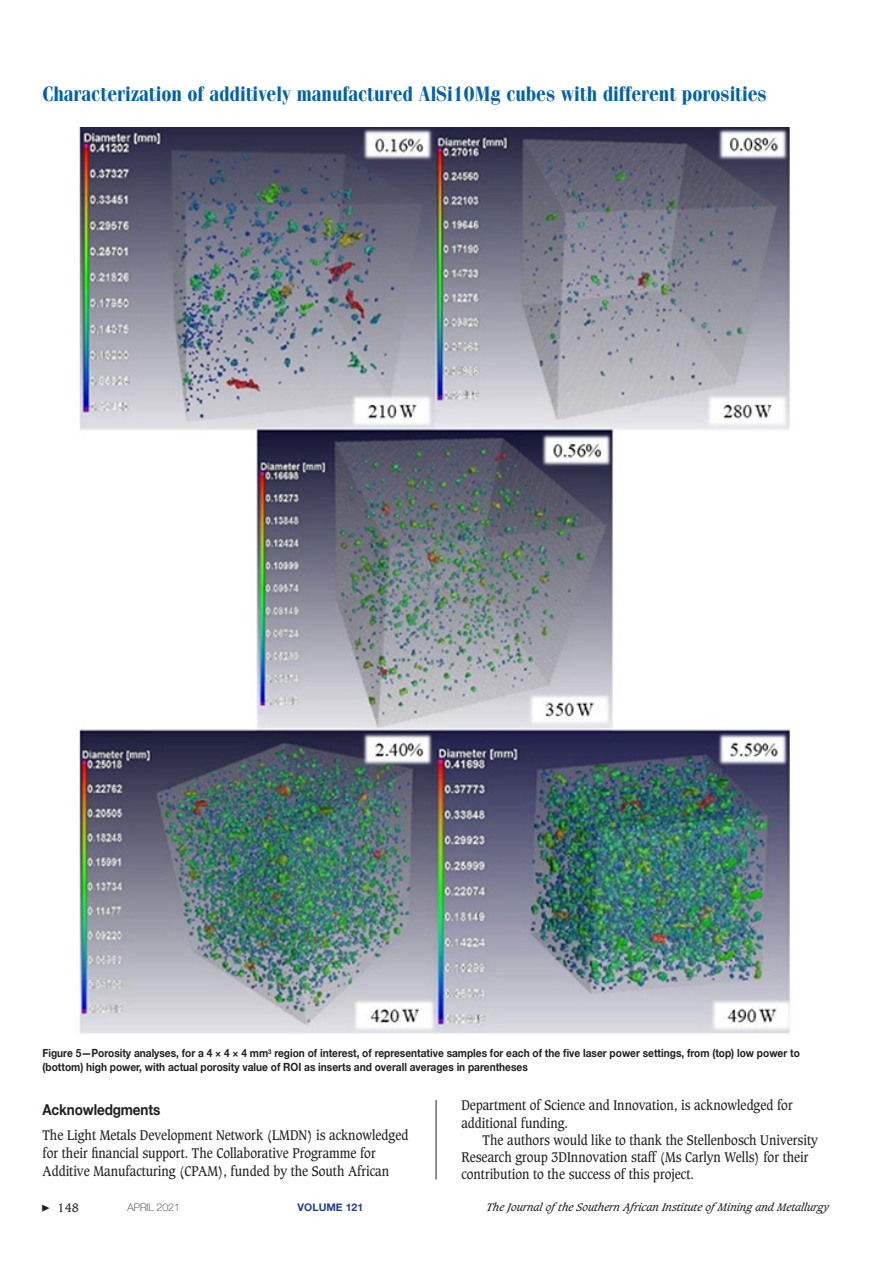
<style>
.page{position:relative;width:893px;height:1263px;background:#fff}
.page>*{position:absolute;margin:0;border:0;box-sizing:border-box;transform-origin:0 0}
.t1{font:21px "Cg Fenice Bd";color:#0161aa;scale:.9 1}
._1st_Level_Header{font:700 15px "Helvetica Neue";letter-spacing:-.01em;color:#231f20;scale:.9 1}
._1st_Para{font:13.5px/18px "Caxton";color:#231f20;scale:.9 1}
.Body_Copy{font:13.5px/17.1px "Caxton";color:#231f20;scale:.9 1}
.t2{font:12px "Caxton";color:#231f20}
.Figure_captions{font:700 11.25px/13.5px "Helvetica Neue";color:#231f20;scale:.9 1}
.t3{font:italic 10.5px "Caxton";color:#231f20}
.t4{font:100 10.5px "Helvetica Neue";color:#231f20}
.t5{font:700 10.5px "Helvetica Neue";color:#253f8e}
.s1{font-family:"Minion Pro";font-size:15px}
</style>
<div class="page">
<hr style="left:436px;top:1100px;width:1px;height:79px;background:#231f20">
<img style="left:79px;top:128px;width:711px;height:906px">
<h1 class="t1" style="left:43px;top:81px;width:806px">Characterization of additively manufactured AlSi10Mg cubes with different porosities</h1>
<p class="Figure_captions" style="left:43px;top:1047px;width:843px">Figure 5—Porosity analyses, for a 4 × 4 × 4 mm<sup>3</sup> region of interest, of representative samples for each of the five laser power settings, from (top) low power to (bottom) high power, with actual porosity value of ROI as inserts and overall averages in parentheses</p>
<p class="_1st_Level_Header" style="left:43px;top:1097px;width:132px">Acknowledgments</p>
<p class="_1st_Para" style="left:43px;top:1127px;width:408px">The Light Metals Development Network (LMDN) is acknowledged for their financial support. The Collaborative Programme for<br>Additive Manufacturing (CPAM), funded by the South African</p>
<p class="_1st_Para" style="left:461px;top:1097px;width:370px;line-height:17.1px">Department of Science and Innovation, is acknowledged for additional funding.</p>
<p class="Body_Copy" style="left:461px;top:1131px;width:398px;text-indent:21px">The authors would like to thank the Stellenbosch University<br>Research group 3DInnovation staff (Ms Carlyn Wells) for their contribution to the success of this project.</p>
<p class="t2" style="left:41px;top:1201px;width:39px"><span class="s1">▶</span> 148</p>
<p class="t4" style="left:128px;top:1199px;width:54px">APRIL 2021</p>
<p class="t5" style="left:298px;top:1199px;width:67px">VOLUME 121</p>
<p class="t3" style="left:487px;top:1201px;width:344px">The Journal ofthe Southern African Institute ofMining and Metallurgy</p>
</div>
